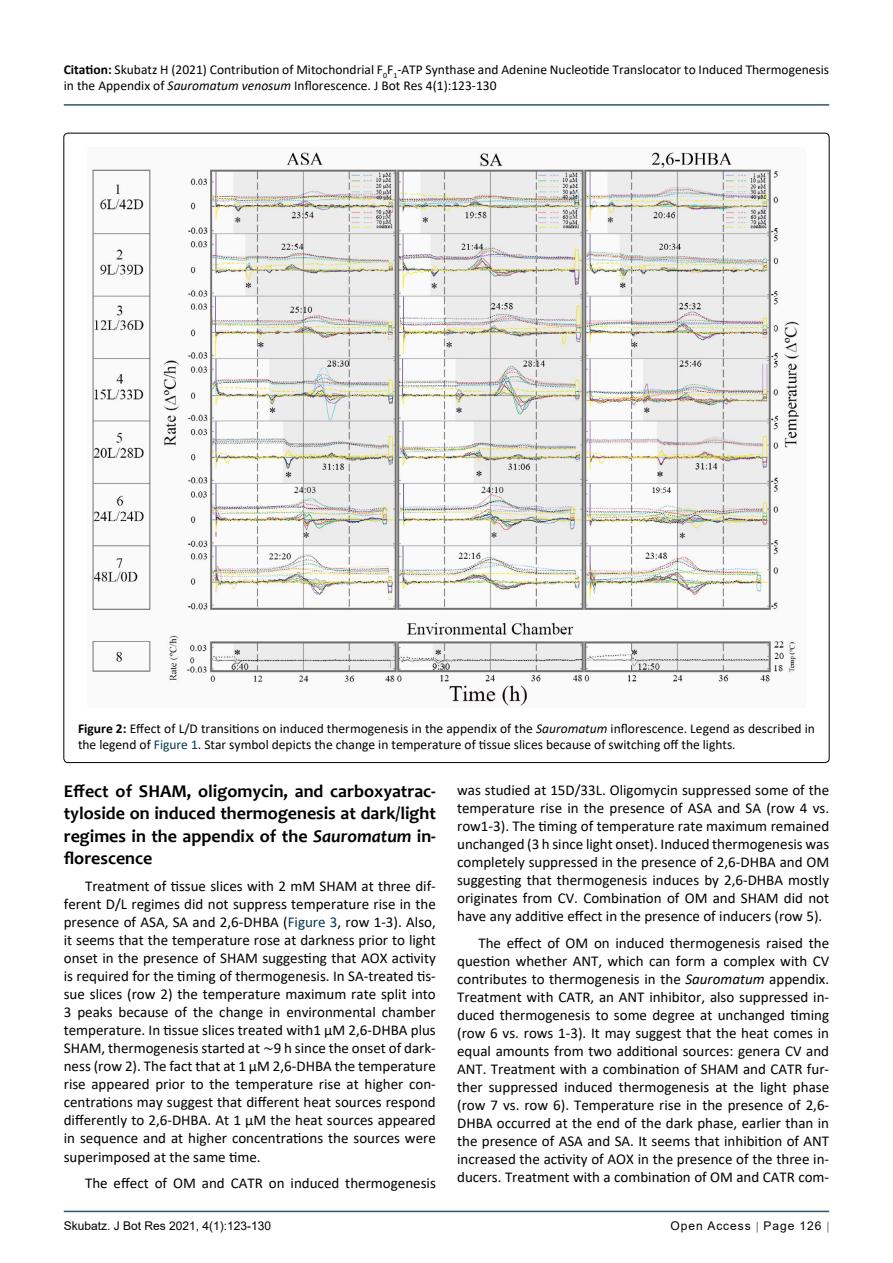
<style>
.page{position:relative;width:893px;height:1263px;background:#fff}
.page>*{position:absolute;margin:0;border:0;box-sizing:border-box;transform-origin:0 0}
.t1{font:700 18px/22.5px "Candara";color:#000;text-align:justify}
.t2{font:15px/18px "Calibri";color:#000;text-align:justify}
.t3{font:13.5px/16.2px "Calibri";color:#000}
.t4{font:12px "Arial";color:#000}
.t5{font:12px "Arial";letter-spacing:.08em;color:#000}
.s1{font-weight:700}
.s2{font-style:italic}
.s3{color:#073950}
.s4{font-family:"Cambria Math"}
</style>
<div class="page">
<hr style="left:64px;top:1211px;width:765px;height:1px;background:#073950">
<hr style="left:64px;top:104px;width:765px;height:2px;background:#073950">
<img style="left:92px;top:152px;width:707px;height:554px">
<p class="t3" style="left:64px;top:61px;width:767px"><span class="s1">Citation:</span> Skubatz H (2021) Contribution of Mitochondrial F<sub>0</sub>F<sub>1</sub>-ATP Synthase and Adenine Nucleotide Translocator to Induced Thermogenesis in the Appendix of <span class="s2">Sauromatum venosum</span> Inflorescence. J Bot Res 4(1):123-130</p>
<p class="t3" style="left:78px;top:720px;width:738px"><span class="s1">Figure 2:</span> Effect of L/D transitions on induced thermogenesis in the appendix of the <span class="s2">Sauromatum</span> inflorescence. Legend as described in the legend of <span class="s3">Figure 1</span>. Star symbol depicts the change in temperature of tissue slices because of switching off the lights.</p>
<p class="t1" style="left:64px;top:780px;width:374px">Effect of SHAM, oligomycin, and carboxyatrac&shy;tyloside on induced thermogenesis at dark/light regimes in the appendix of the <span class="s2">Sauromatum</span> in&shy;florescence</p>
<p class="t2" style="left:64px;top:876px;width:374px;text-indent:21px">Treatment of tissue slices with 2 mM SHAM at three dif&shy;ferent D/L regimes did not suppress temperature rise in the presence of ASA, SA and 2,6-DHBA (<span class="s3">Figure 3</span>, row 1-3). Also, it seems that the temperature rose at darkness prior to light onset in the presence of SHAM suggesting that AOX activity is required for the timing of thermogenesis. In SA-treated tis&shy;sue slices (row 2) the temperature maximum rate split into 3 peaks because of the change in environmental chamber temperature. In tissue slices treated with1 µM 2,6-DHBA plus SHAM, thermogenesis started at <span class="s4">∼</span>9 h since the onset of dark&shy;ness (row 2). The fact that at 1 µM 2,6-DHBA the temperature rise appeared prior to the temperature rise at higher con&shy;centrations may suggest that different heat sources respond differently to 2,6-DHBA. At 1 µM the heat sources appeared in sequence and at higher concentrations the sources were superimposed at the same time.</p>
<p class="t2" style="left:85px;top:1174px;width:352px">The effect of OM and CATR on induced thermogenesis</p>
<p class="t2" style="left:457px;top:781px;width:374px">was studied at 15D/33L. Oligomycin suppressed some of the temperature rise in the presence of ASA and SA (row 4 vs. row1-3). The timing of temperature rate maximum remained unchanged (3 h since light onset). Induced thermogenesis was completely suppressed in the presence of 2,6-DHBA and OM suggesting that thermogenesis induces by 2,6-DHBA mostly originates from CV. Combination of OM and SHAM did not have any additive effect in the presence of inducers (row 5).</p>
<p class="t2" style="left:457px;top:933px;width:374px;text-indent:21px">The effect of OM on induced thermogenesis raised the question whether ANT, which can form a complex with CV contributes to thermogenesis in the <span class="s2">Sauromatum</span> appendix.<br>Treatment with CATR, an ANT inhibitor, also suppressed in&shy;duced thermogenesis to some degree at unchanged timing (row 6 vs. rows 1-3). It may suggest that the heat comes in equal amounts from two additional sources: genera CV and ANT. Treatment with a combination of SHAM and CATR fur&shy;ther suppressed induced thermogenesis at the light phase (row 7 vs. row 6). Temperature rise in the presence of 2,6- DHBA occurred at the end of the dark phase, earlier than in the presence of ASA and SA. It seems that inhibition of ANT increased the activity of AOX in the presence of the three in&shy;ducers. Treatment with a combination of OM and CATR com-</p>
<p class="t4" style="left:64px;top:1217px;width:209px">Skubatz. J Bot Res 2021, 4(1):123-130</p>
<p class="t5" style="left:670px;top:1217px;width:152px">Open Access Page 126</p>
</div>
